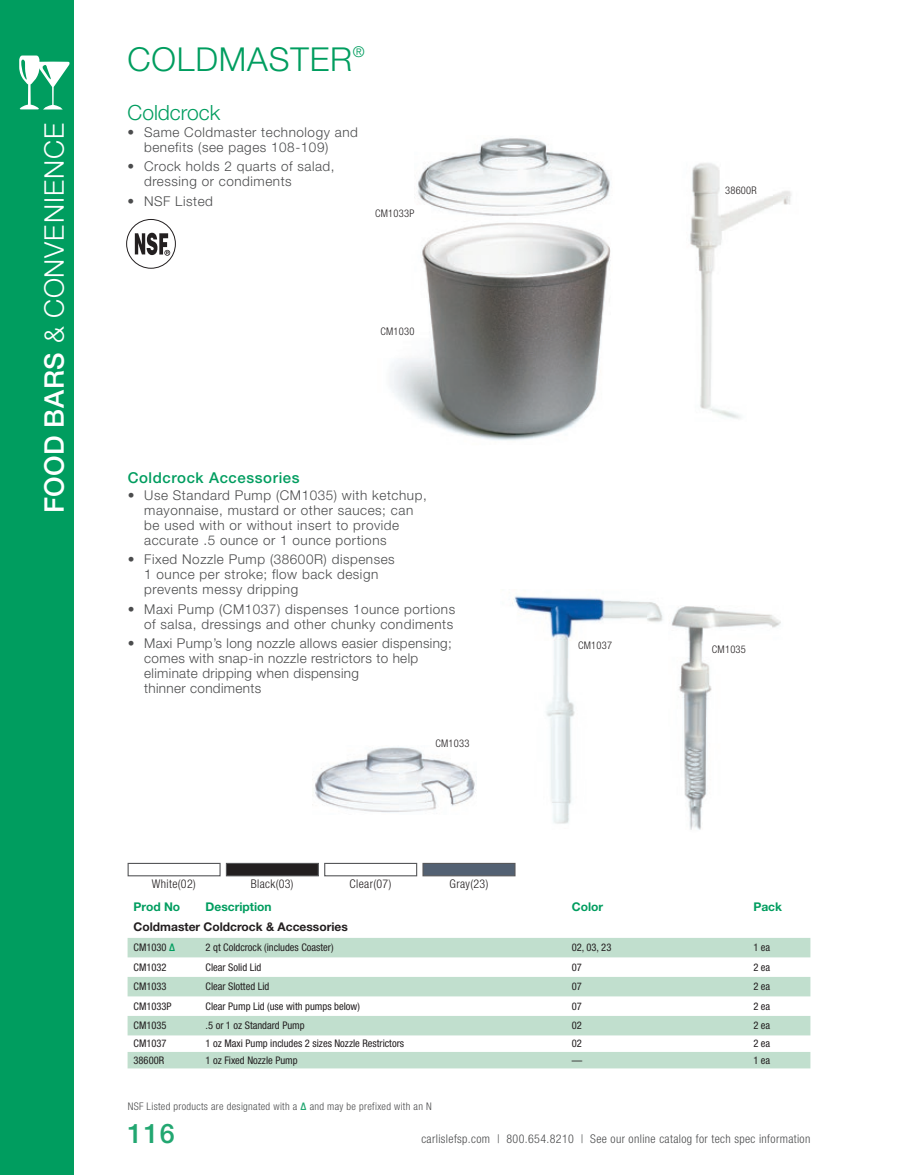
<style>
.page{position:relative;width:905px;height:1175px;background:#fff}
.page>*{position:absolute;margin:0;border:0;box-sizing:border-box;transform-origin:0 0}
.t1{font:300 33px "Helvetica Neue LT Std";letter-spacing:.025em;color:#009d5f}
.t2{font:300 27px "Helvetica Neue LT Std";letter-spacing:.04em;color:#fff}
.t3{font:500 27px "Helvetica Neue LT Std";color:#22a771}
.t4{font:300 21px "Helvetica Neue LT Std";color:#009d5f}
.t5{font:500 15px "Helvetica Neue LT Std";letter-spacing:.04em;color:#009d5f}
.t6{font:300 14.85px "Helvetica Neue LT Std";color:#009d5f}
.t7{font:300 13.5px/15px "Helvetica Neue LT Std";letter-spacing:.04em;color:#4b4c4d}
.t8{font:300 condensed 12px "Helvetica Neue LT Std";letter-spacing:.03em;color:#4b4c4d}
.t9{font:300 condensed 12px "Helvetica Neue LT Std";letter-spacing:.03em;color:#231f20}
.t10{font:700 12px "Helvetica Neue LT Std";color:#231f20}
.t11{font:700 12px "Helvetica Neue LT Std";color:#009d5f}
.t12{font:condensed 10.5px "Helvetica Neue LT Std";color:#231f20}
.t13{font:300 condensed 10.5px "Helvetica Neue LT Std";letter-spacing:.03em;color:#4b4c4d}
.t14{font:300 condensed 10.5px "Helvetica Neue LT Std";letter-spacing:.025em;color:#231f20}
.s1{font-weight:500}
.s2{font-weight:700;color:#009d5f}
.s3{font-weight:700;color:#22a771}
</style>
<div class="page">
<div style="left:0;top:0;width:74px;height:1174px;background:#009d5f"></div>
<svg style="left:19px;top:56px;width:51px;height:54px"></svg>
<img style="left:690px;top:163px;width:101px;height:256px">
<img style="left:390px;top:222px;width:221px;height:219px">
<img style="left:417px;top:138px;width:193px;height:78px">
<svg style="left:128px;top:938px;width:682px;height:130px;fill:#c1dfce"></svg>
<img style="left:512px;top:596px;width:151px;height:228px">
<img style="left:671px;top:606px;width:110px;height:224px">
<img style="left:314px;top:747px;width:162px;height:66px">
<div style="left:126px;top:219px;width:50px;height:50px;border:1px solid #231f20;border-radius:50%"></div>
<svg style="left:135px;top:233px;width:35px;height:23px"></svg>
<div style="left:128px;top:862px;width:92px;height:14px;background:#fff;border:1px solid #57585a"></div>
<div style="left:226px;top:863px;width:92px;height:12px;background:#231f20"></div>
<div style="left:226px;top:862px;width:93px;height:14px;border:1px solid #57585a"></div>
<div style="left:324px;top:862px;width:93px;height:14px;background:#fff;border:1px solid #57585a"></div>
<div style="left:422px;top:862px;width:93px;height:14px;background:#536173;border:1px solid #57585a"></div>
<h2 class="t2" style="left:38px;top:513px;width:392px;rotate:-90deg"><span class="s1">FOOD BARS</span> &amp; CONVENIENCE</h2>
<h1 class="t1" style="left:128px;top:39px;width:226px">COLDMASTER</h1>
<p class="t6" style="left:353px;top:43px;width:13px">®</p>
<h3 class="t4" style="left:128px;top:100px;width:94px">Coldcrock</h3>
<p class="t7" style="left:144px;top:124px;width:215px;text-indent:-16px">• Same Coldmaster technology and benefits (see pages 108-109)</p>
<p class="t7" style="left:144px;top:158px;width:192px;text-indent:-16px">• Crock holds 2 quarts of salad, dressing or condiments</p>
<p class="t7" style="left:128px;top:193px;width:87px">• NSF Listed</p>
<p class="t14" style="left:375px;top:207px;width:41px">CM1033P</p>
<p class="t14" style="left:380px;top:325px;width:36px">CM1030</p>
<p class="t5" style="left:128px;top:469px;width:173px">Coldcrock Accessories</p>
<p class="t7" style="left:144px;top:487px;width:284px;text-indent:-16px">• Use Standard Pump (CM1035) with ketchup, mayonnaise, mustard or other sauces; can be used with or without insert to provide accurate .5 ounce or 1 ounce portions</p>
<p class="t7" style="left:144px;top:551px;width:252px;text-indent:-16px">• Fixed Nozzle Pump (38600R) dispenses<br>1 ounce per stroke; flow back design prevents messy dripping</p>
<p class="t7" style="left:128px;top:601px;width:329px;text-align:right">• Maxi Pump (CM1037) dispenses 1ounce portions of salsa, dressings and other chunky condiments</p>
<p class="t7" style="left:144px;top:635px;width:309px;text-indent:-16px">• Maxi Pump’s long nozzle allows easier dispensing; comes with snap-in nozzle restrictors to help eliminate dripping when dispensing<br>thinner condiments</p>
<p class="t14" style="left:435px;top:737px;width:36px">CM1033</p>
<p class="t9" style="left:152px;top:876px;width:45px">White(02)</p>
<p class="t9" style="left:251px;top:876px;width:44px">Black(03)</p>
<p class="t9" style="left:349px;top:876px;width:43px">Clear(07)</p>
<p class="t9" style="left:449px;top:876px;width:40px">Gray(23)</p>
<p class="t14" style="left:725px;top:184px;width:33px">38600R</p>
<p class="t14" style="left:578px;top:639px;width:36px">CM1037</p>
<p class="t14" style="left:711px;top:643px;width:36px">CM1035</p>
<p class="t11" style="left:134px;top:899px;width:48px">Prod No</p>
<p class="t11" style="left:206px;top:899px;width:67px">Description</p>
<p class="t11" style="left:572px;top:899px;width:33px">Color</p>
<p class="t11" style="left:753px;top:899px;width:30px">Pack</p>
<p class="t10" style="left:134px;top:919px;width:216px">Coldmaster Coldcrock &amp; Accessories</p>
<p class="t12" style="left:134px;top:941px;width:43px">CM1030 <span class="s2">∆</span></p>
<p class="t12" style="left:205px;top:941px;width:129px">2 qt Coldcrock (includes Coaster)</p>
<p class="t12" style="left:571px;top:941px;width:41px">02, 03, 23</p>
<p class="t12" style="left:753px;top:941px;width:18px">1 ea</p>
<p class="t12" style="left:133px;top:961px;width:35px">CM1032</p>
<p class="t12" style="left:205px;top:961px;width:57px">Clear Solid Lid</p>
<p class="t12" style="left:571px;top:961px;width:12px">07</p>
<p class="t12" style="left:753px;top:961px;width:18px">2 ea</p>
<p class="t12" style="left:133px;top:980px;width:35px">CM1033</p>
<p class="t12" style="left:205px;top:980px;width:65px">Clear Slotted Lid</p>
<p class="t12" style="left:571px;top:980px;width:12px">07</p>
<p class="t12" style="left:753px;top:980px;width:18px">2 ea</p>
<p class="t12" style="left:133px;top:1000px;width:40px">CM1033P</p>
<p class="t12" style="left:205px;top:1000px;width:156px">Clear Pump Lid (use with pumps below)</p>
<p class="t12" style="left:571px;top:1000px;width:12px">07</p>
<p class="t12" style="left:753px;top:1000px;width:18px">2 ea</p>
<p class="t12" style="left:133px;top:1019px;width:35px">CM1035</p>
<p class="t12" style="left:205px;top:1019px;width:101px">.5 or 1 oz Standard Pump</p>
<p class="t12" style="left:571px;top:1019px;width:12px">02</p>
<p class="t12" style="left:753px;top:1019px;width:18px">2 ea</p>
<p class="t12" style="left:133px;top:1037px;width:35px">CM1037</p>
<p class="t12" style="left:205px;top:1037px;width:200px">1 oz Maxi Pump includes 2 sizes Nozzle Restrictors</p>
<p class="t12" style="left:571px;top:1037px;width:12px">02</p>
<p class="t12" style="left:753px;top:1037px;width:18px">2 ea</p>
<p class="t12" style="left:133px;top:1054px;width:32px">38600R</p>
<p class="t12" style="left:205px;top:1054px;width:94px">1 oz Fixed Nozzle Pump</p>
<p class="t12" style="left:571px;top:1054px;width:12px">—</p>
<p class="t12" style="left:753px;top:1054px;width:18px">1 ea</p>
<p class="t13" style="left:128px;top:1100px;width:305px">NSF Listed products are designated with a <span class="s3">∆</span> and may be prefixed with an N</p>
<h2 class="t3" style="left:128px;top:1117px;width:49px">116</h2>
<p class="t8" style="left:421px;top:1132px;width:390px">carlislefsp.com | 800.654.8210 | See our online catalog for tech spec information</p>
</div>
